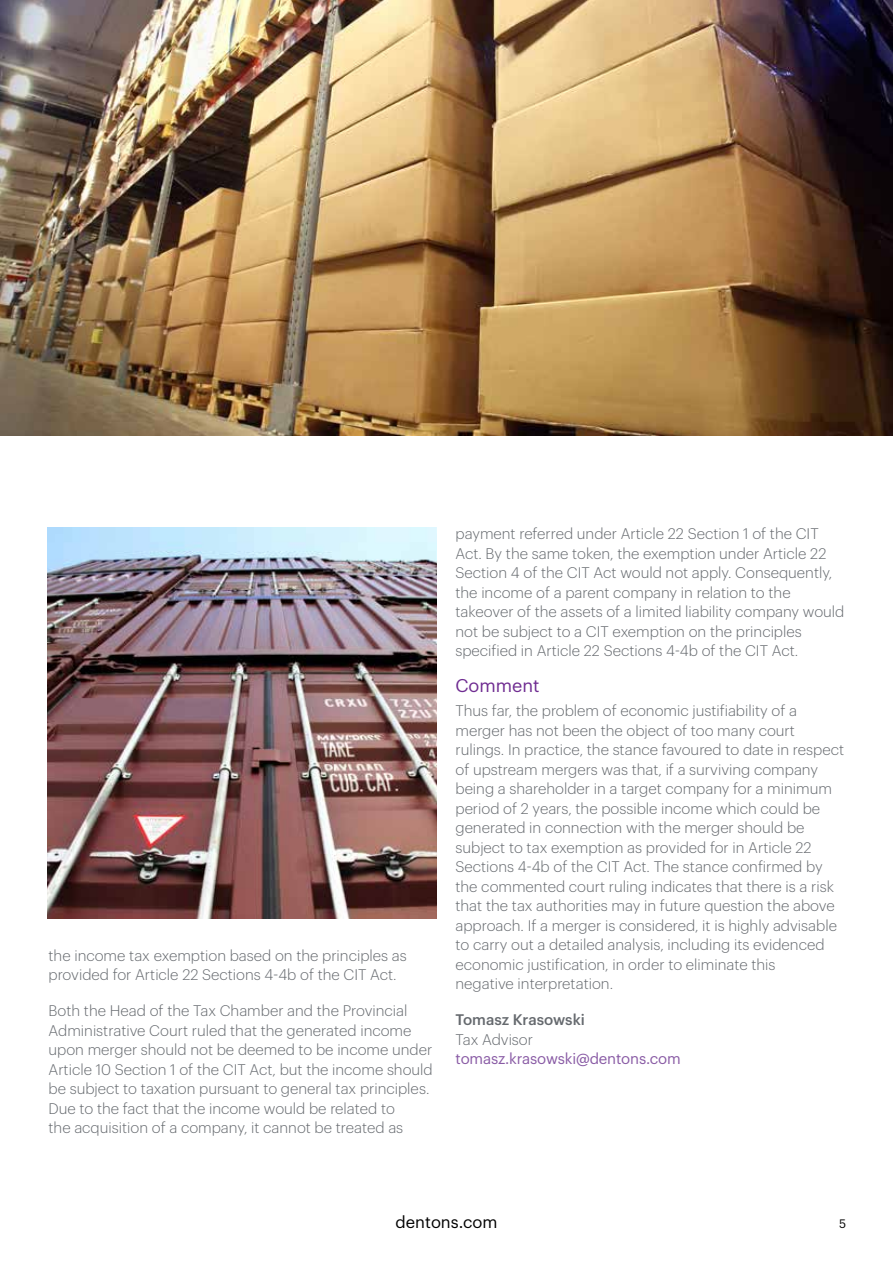
<style>
.page{position:relative;width:893px;height:1263px;background:#fff}
.page>*{position:absolute;margin:0;border:0;box-sizing:border-box;transform-origin:0 0}
.t1{font:18px "Dentons Sans";color:#6f2c91}
.t2{font:16.5px "Dentons Sans";color:#000}
.t3{font:300 15px/19.5px "Dentons Sans";color:#65696e}
.t4{font:15px "Dentons Sans";letter-spacing:-.01em;color:#895ba5}
.t5{font:500 15px "Dentons Sans";color:#65696e}
.t6{font:12px "Dentons Sans";color:#000}
</style>
<div class="page">
<img style="left:1px;top:0;width:892px;height:436px">
<img style="left:48px;top:527px;width:389px;height:392px">
<p class="t3" style="left:49px;top:944px;width:360px">the income tax exemption based on the principles as provided for Article 22 Sections 4-4b of the CIT Act.</p>
<p class="t3" style="left:49px;top:1000px;width:386px">Both the Head of the Tax Chamber and the Provincial Administrative Court ruled that the generated income upon merger should not be deemed to be income under Article 10 Section 1 of the CIT Act, but the income should be subject to taxation pursuant to general tax principles.<br>Due to the fact that the income would be related to<br>the acquisition of a company, it cannot be treated as</p>
<p class="t3" style="left:455px;top:523px;width:390px">payment referred under Article 22 Section 1 of the CIT Act. By the same token, the exemption under Article 22<br>Section 4 of the CIT Act would not apply. Consequently, the income of a parent company in relation to the takeover of the assets of a limited liability company would not be subject to a CIT exemption on the principles specified in Article 22 Sections 4-4b of the CIT Act.</p>
<p class="t1" style="left:455px;top:672px;width:86px">Comment</p>
<p class="t3" style="left:455px;top:700px;width:390px">Thus far, the problem of economic justifiability of a merger has not been the object of too many court rulings. In practice, the stance favoured to date in respect of upstream mergers was that, if a surviving company being a shareholder in a target company for a minimum period of 2 years, the possible income which could be generated in connection with the merger should be subject to tax exemption as provided for in Article 22<br>Sections 4-4b of the CIT Act. The stance confirmed by the commented court ruling indicates that there is a risk that the tax authorities may in future question the above approach. If a merger is considered, it is highly advisable to carry out a detailed analysis, including its evidenced economic justification, in order to eliminate this<br>negative interpretation.</p>
<p class="t5" style="left:455px;top:1008px;width:131px">Tomasz Krasowski</p>
<p class="t3" style="left:455px;top:1028px;width:79px">Tax Advisor</p>
<p class="t4" style="left:455px;top:1047px;width:227px">tomasz.krasowski@dentons.com</p>
<p class="t2" style="left:396px;top:1209px;width:103px">dentons.com</p>
<p class="t6" style="left:839px;top:1214px;width:9px">5</p>
</div>
